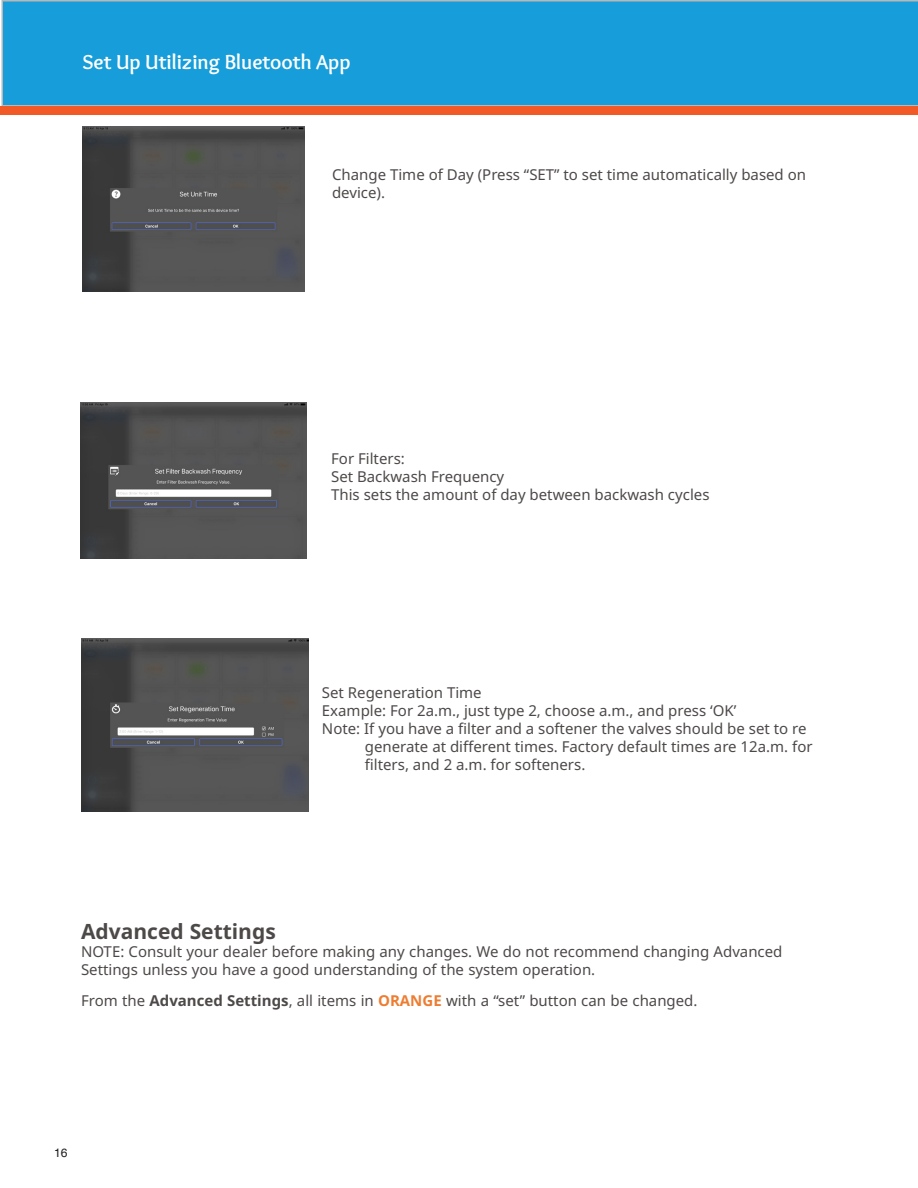
<style>
.page{position:relative;width:918px;height:1188px;background:#fff}
.page>*{position:absolute;margin:0;border:0;box-sizing:border-box;transform-origin:0 0}
.t1{font:700 21px "Overlock";color:#fff}
.t2{font:700 21px "Noto Sans";color:#4d4948}
.t3{font:15px/18px "Noto Sans";color:#4d4948}
.t4{font:12px "Helvetica";color:#231f20}
.s1{font-weight:700}
.s2{font-weight:700;color:#ed7d31}
</style>
<div class="page">
<div style="left:2px;top:0;width:916px;height:106px;background:#179dd9"></div>
<div style="left:0;top:106px;width:918px;height:9px;background:#f15927"></div>
<img style="left:82px;top:126px;width:223px;height:165px">
<img style="left:81px;top:402px;width:225px;height:156px">
<img style="left:81px;top:639px;width:227px;height:173px">
<p class="t1" style="left:82px;top:49px;width:270px">Set Up Utilizing Bluetooth App</p>
<p class="t3" style="left:332px;top:166px;width:476px">Change Time of Day (Press “SET” to set time automatically based on device).</p>
<p class="t3" style="left:331px;top:449px;width:75px">For Filters:</p>
<p class="t3" style="left:331px;top:467px;width:175px">Set Backwash Frequency</p>
<p class="t3" style="left:331px;top:485px;width:380px">This sets the amount of day between backwash cycles</p>
<p class="t3" style="left:322px;top:684px;width:161px">Set Regeneration Time</p>
<p class="t3" style="left:322px;top:702px;width:416px">Example: For 2a.m., just type 2, choose a.m., and press ‘OK’</p>
<p class="t3" style="left:322px;top:720px;width:486px">Note: If you have a filter and a softener the valves should be set to re</p>
<p class="t3" style="left:365px;top:738px;width:449px">generate at different times. Factory default times are 12a.m. for</p>
<p class="t3" style="left:365px;top:756px;width:222px">filters, and 2 a.m. for softeners.</p>
<p class="t2" style="left:81px;top:919px;width:196px">Advanced Settings</p>
<p class="t3" style="left:81px;top:943px;width:703px">NOTE: Consult your dealer before making any changes. We do not recommend changing Advanced<br>Settings unless you have a good understanding of the system operation.</p>
<p class="t3" style="left:81px;top:992px;width:618px">From the <span class="s1">Advanced Settings</span>, all items in <span class="s2">ORANGE</span> with a “set” button can be changed.</p>
<p class="t4" style="left:54px;top:1146px;width:15px">16</p>
</div>
